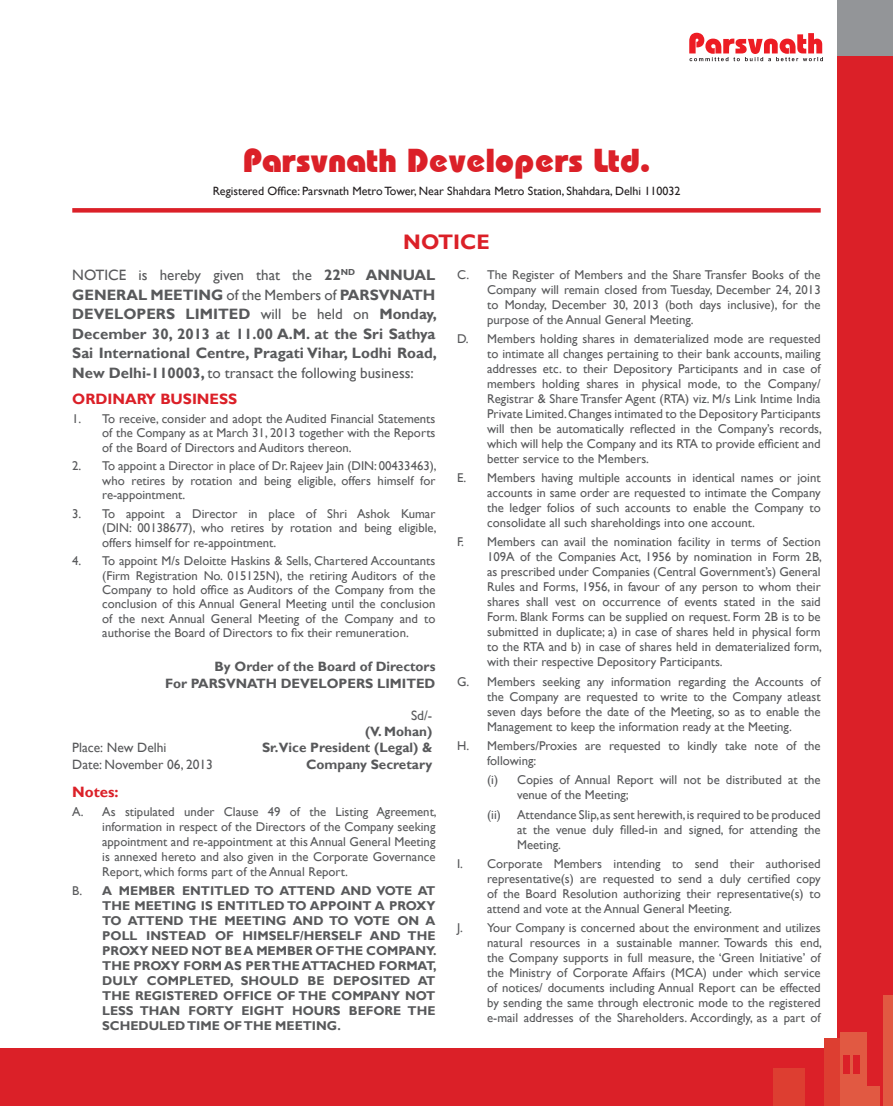
<style>
.page{position:relative;width:893px;height:1106px;background:#fff}
.page>*{position:absolute;margin:0;border:0;box-sizing:border-box;transform-origin:0 0}
.t1{font:33px "Bahamas Heavy Plain";color:#db2028}
.t2{font:700 21px "Gill Sans";color:#db2028}
.t3{font:700 15px/19.5px "Gill Sans";color:#58595b;text-align:justify}
.t4{font:700 15px "Gill Sans";color:#db2028}
.t5{font:700 13.5px/16.2px "Gill Sans";color:#58595b;text-align:right}
.t6{font:13.5px "Gill Sans";color:#58595b}
.t7{font:12.75px/15px "Gill Sans";color:#58595b;text-align:justify}
.t8{font:700 12.75px/15px "Gill Sans";color:#58595b;text-align:justify}
.t9{font:12px "Gill Sans";color:#231f20}
.s1{font-weight:400}
</style>
<div class="page">
<svg style="left:689px;top:33px;width:134px;height:28px"></svg>
<div style="left:838px;top:55px;width:55px;height:1050px;background:#db2028"></div>
<div style="left:0;top:1048px;width:893px;height:57px;background:#db2028"></div>
<div style="left:838px;top:0;width:55px;height:55px;background:#939598"></div>
<div style="left:840px;top:1032px;width:27px;height:73px;background:#e15942"></div>
<div style="left:843px;top:1055px;width:7px;height:19px;background:#db2028"></div>
<div style="left:854px;top:1055px;width:6px;height:19px;background:#db2028"></div>
<div style="left:866px;top:1086px;width:13px;height:19px;background:#e15942"></div>
<div style="left:883px;top:995px;width:10px;height:110px;background:#e15942"></div>
<div style="left:773px;top:1068px;width:32px;height:37px;background:#dd3e31"></div>
<div style="left:824px;top:1038px;width:16px;height:67px;background:#dd3e31"></div>
<div style="left:72px;top:208px;width:749px;height:5px;background:#db2028"></div>
<p class="t1" style="left:243px;top:149px;width:409px">Parsvnath Developers Ltd.</p>
<p class="t9" style="left:213px;top:184px;width:469px">Registered Office: Parsvnath Metro Tower, Near Shahdara Metro Station, Shahdara, Delhi 110032</p>
<p class="t2" style="left:403px;top:230px;width:88px">NOTICE</p>
<p class="t7" style="left:487px;top:266px;width:335px;text-indent:-30px">C. The Register of Members and the Share Transfer Books of the Company will remain closed from Tuesday, December 24, 2013 to Monday, December 30, 2013 (both days inclusive), for the purpose of the Annual General Meeting.</p>
<p class="t7" style="left:487px;top:331px;width:336px;text-indent:-30px">D. Members holding shares in dematerialized mode are requested to intimate all changes pertaining to their bank accounts, mailing addresses etc. to their Depository Participants and in case of members holding shares in physical mode, to the Company/ Registrar &amp; Share Transfer Agent (RTA) viz. M/s Link Intime India Private Limited. Changes intimated to the Depository Participants will then be automatically reflected in the Company’s records, which will help the Company and its RTA to provide efficient and better service to the Members.</p>
<p class="t7" style="left:487px;top:470px;width:335px;text-indent:-30px">E. Members having multiple accounts in identical names or joint accounts in same order are requested to intimate the Company the ledger folios of such accounts to enable the Company to consolidate all such shareholdings into one account.</p>
<p class="t7" style="left:487px;top:534px;width:336px;text-indent:-30px">F. Members can avail the nomination facility in terms of Section 109A of the Companies Act, 1956 by nomination in Form 2B, as prescribed under Companies (Central Government’s) General Rules and Forms, 1956, in favour of any person to whom their shares shall vest on occurrence of events stated in the said Form. Blank Forms can be supplied on request. Form 2B is to be submitted in duplicate; a) in case of shares held in physical form to the RTA and b) in case of shares held in dematerialized form, with their respective Depository Participants.</p>
<p class="t7" style="left:487px;top:673px;width:335px;text-indent:-30px">G. Members seeking any information regarding the Accounts of the Company are requested to write to the Company atleast seven days before the date of the Meeting, so as to enable the Management to keep the information ready at the Meeting.</p>
<p class="t7" style="left:487px;top:738px;width:335px;text-indent:-30px">H. Members/Proxies are requested to kindly take note of the following:</p>
<p class="t7" style="left:517px;top:772px;width:305px;text-indent:-30px">(i) Copies of Annual Report will not be distributed at the venue of the Meeting;</p>
<p class="t7" style="left:487px;top:806px;width:15px">(ii)</p>
<p class="t7" style="left:517px;top:806px;width:305px">Attendance Slip, as sent herewith, is required to be produced at the venue duly filled-in and signed, for attending the Meeting.</p>
<p class="t7" style="left:487px;top:855px;width:335px;text-indent:-30px">I. Corporate Members intending to send their authorised representative(s) are requested to send a duly certified copy of the Board Resolution authorizing their representative(s) to attend and vote at the Annual General Meeting.</p>
<p class="t7" style="left:487px;top:920px;width:336px;text-indent:-30px">J. Your Company is concerned about the environment and utilizes natural resources in a sustainable manner. Towards this end, the Company supports in full measure, the ‘Green Initiative’ of the Ministry of Corporate Affairs (MCA) under which service of notices/ documents including Annual Report can be effected by sending the same through electronic mode to the registered e-mail addresses of the Shareholders. Accordingly, as a part of</p>
<p class="t3" style="left:72px;top:265px;width:366px"><span class="s1">NOTICE is hereby given that the</span> 22<sup>ND</sup> ANNUAL GENERAL MEETING <span class="s1">of the Members of</span> PARSVNATH DEVELOPERS LIMITED <span class="s1">will be held on</span> Monday, December 30, 2013 at 11.00 A.M. at the Sri Sathya Sai International Centre, Pragati Vihar, Lodhi Road, New Delhi-110003, <span class="s1">to transact the following business:</span></p>
<p class="t4" style="left:72px;top:390px;width:166px">ORDINARY BUSINESS</p>
<p class="t7" style="left:102px;top:411px;width:335px;line-height:14.4px;text-indent:-30px">1. To receive, consider and adopt the Audited Financial Statements of the Company as at March 31, 2013 together with the Reports of the Board of Directors and Auditors thereon.</p>
<p class="t7" style="left:102px;top:458px;width:336px;line-height:14.4px;text-indent:-30px">2. To appoint a Director in place of Dr. Rajeev Jain (DIN: 00433463), who retires by rotation and being eligible, offers himself for re-appointment.</p>
<p class="t7" style="left:102px;top:506px;width:336px;line-height:14.4px;text-indent:-30px">3. To appoint a Director in place of Shri Ashok Kumar (DIN: 00138677), who retires by rotation and being eligible, offers himself for re-appointment.</p>
<p class="t7" style="left:102px;top:553px;width:335px;line-height:14.4px;text-indent:-30px">4. To appoint M/s Deloitte Haskins &amp; Sells, Chartered Accountants (Firm Registration No. 015125N), the retiring Auditors of the Company to hold office as Auditors of the Company from the conclusion of this Annual General Meeting until the conclusion of the next Annual General Meeting of the Company and to authorise the Board of Directors to fix their remuneration.</p>
<p class="t5" style="left:165px;top:658px;width:272px">By Order of the Board of Directors<br>For PARSVNATH DEVELOPERS LIMITED</p>
<p class="t5" style="left:365px;top:707px;width:69px"><span class="s1">Sd/-<br></span>(V. Mohan)</p>
<p class="t6" style="left:72px;top:740px;width:96px">Place: New Delhi</p>
<p class="t5" style="left:262px;top:739px;width:172px">Sr.Vice President (Legal) &amp;</p>
<p class="t6" style="left:72px;top:756px;width:142px">Date: November 06, 2013</p>
<p class="t5" style="left:306px;top:756px;width:128px">Company Secretary</p>
<p class="t4" style="left:72px;top:782px;width:48px">Notes:</p>
<p class="t7" style="left:102px;top:804px;width:336px;text-indent:-30px">A. As stipulated under Clause 49 of the Listing Agreement, information in respect of the Directors of the Company seeking appointment and re-appointment at this Annual General Meeting is annexed hereto and also given in the Corporate Governance Report, which forms part of the Annual Report.</p>
<p class="t8" style="left:102px;top:883px;width:336px;text-indent:-30px"><span class="s1">B.</span> A MEMBER ENTITLED TO ATTEND AND VOTE AT THE MEETING IS ENTITLED TO APPOINT A PROXY TO ATTEND THE MEETING AND TO VOTE ON A POLL INSTEAD OF HIMSELF/HERSELF AND THE PROXY NEED NOT BE A MEMBER OF THE COMPANY.<br>THE PROXY FORM AS PER THE ATTACHED FORMAT, DULY COMPLETED, SHOULD BE DEPOSITED AT THE REGISTERED OFFICE OF THE COMPANY NOT LESS THAN FORTY EIGHT HOURS BEFORE THE SCHEDULED TIME OF THE MEETING.</p>
</div>
